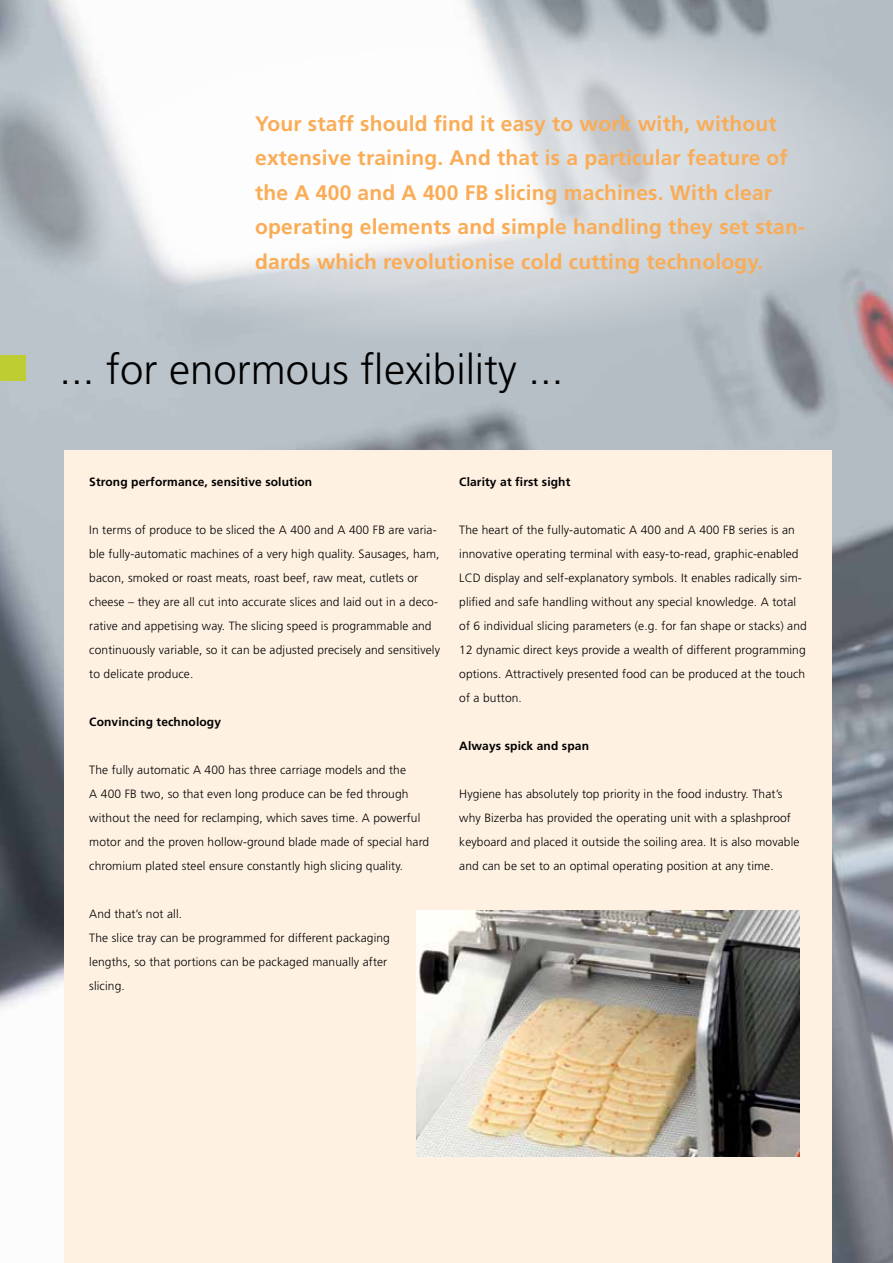
<style>
.page{position:relative;width:893px;height:1263px;background:#fff}
.page>*{position:absolute;margin:0;border:0;box-sizing:border-box;transform-origin:0 0}
.t1{font:300 42px "Frutiger";color:#000}
.t2{font:700 21px/34.5px "Frutiger";letter-spacing:.01em;color:#faac56}
.t3{font:300 12px/24px "Frutiger";letter-spacing:.01em;color:#000}
.t4{font:700 12px "Frutiger";letter-spacing:.01em;color:#000}
</style>
<div class="page">
<img style="left:0;top:343px;width:893px;height:920px">
<div style="left:0;top:355px;width:26px;height:26px;background:#becd31"></div>
<svg style="left:0;top:0;width:893px;height:343px"></svg>
<div style="left:64px;top:451px;width:768px;height:812px;background:#fff1e2"></div>
<img style="left:417px;top:910px;width:382px;height:247px">
<p class="t2" style="left:255px;top:106px;width:552px">Your staff should find it easy to work with, without extensive training. And that is a particular feature of the A 400 and A 400 FB slicing machines. With clear operating elements and simple handling they set stan&shy;dards which revolutionise cold cutting technology.</p>
<h1 class="t1" style="left:60px;top:346px;width:506px">... for enormous flexibility ...</h1>
<p class="t4" style="left:89px;top:474px;width:224px">Strong performance, sensitive solution</p>
<p class="t3" style="left:89px;top:518px;width:352px">In terms of produce to be sliced the A 400 and A 400 FB are varia&shy;ble fully-automatic machines of a very high quality. Sausages, ham, bacon, smoked or roast meats, roast beef, raw meat, cutlets or cheese – they are all cut into accurate slices and laid out in a deco&shy;rative and appetising way. The slicing speed is programmable and continuously variable, so it can be adjusted precisely and sensitively to delicate produce.</p>
<p class="t4" style="left:89px;top:714px;width:133px">Convincing technology</p>
<p class="t3" style="left:89px;top:758px;width:341px">The fully automatic A 400 has three carriage models and the<br>A 400 FB two, so that even long produce can be fed through without the need for reclamping, which saves time. A powerful motor and the proven hollow-ground blade made of special hard chromium plated steel ensure constantly high slicing quality.</p>
<p class="t3" style="left:89px;top:902px;width:302px">And that’s not all.<br>The slice tray can be programmed for different packaging lengths, so that portions can be packaged manually after slicing.</p>
<p class="t4" style="left:459px;top:474px;width:113px">Clarity at first sight</p>
<p class="t3" style="left:459px;top:518px;width:349px">The heart of the fully-automatic A 400 and A 400 FB series is an innovative operating terminal with easy-to-read, graphic-enabled LCD display and self-explanatory symbols. It enables radically sim&shy;plified and safe handling without any special knowledge. A total of 6 individual slicing parameters (e.g. for fan shape or stacks) and 12 dynamic direct keys provide a wealth of different programming options. Attractively presented food can be produced at the touch of a button.</p>
<p class="t4" style="left:459px;top:738px;width:131px">Always spick and span</p>
<p class="t3" style="left:459px;top:782px;width:342px">Hygiene has absolutely top priority in the food industry. That’s why Bizerba has provided the operating unit with a splashproof keyboard and placed it outside the soiling area. It is also movable and can be set to an optimal operating position at any time.</p>
</div>
